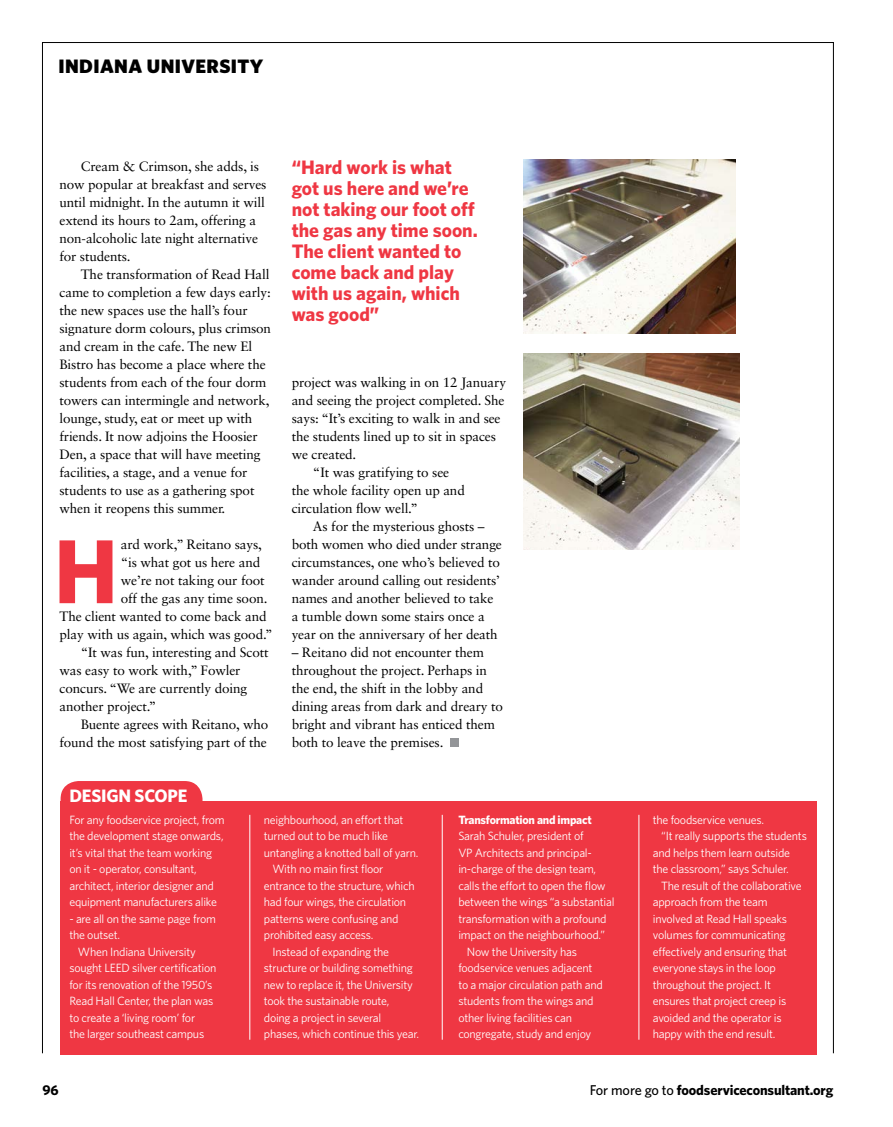
<style>
.page{position:relative;width:893px;height:1127px;background:#fff}
.page>*{position:absolute;margin:0;border:0;box-sizing:border-box;transform-origin:0 0}
.t1{font:700 90.9px "Whitney";color:#ef3743}
.t2{font:700 19.5px/21px "Whitney";color:#ef3743}
.t3{font:900 19.5px "Whitney";letter-spacing:.02em;color:#000}
.t4{font:700 18px "Whitney";letter-spacing:-.01em;color:#fff}
.t5{font:700 14.25px "Whitney";letter-spacing:-.01em;color:#000}
.t6{font:13.5px/18px "Sabon LT Std";letter-spacing:-.01em;color:#000}
.t7{font:12px/16.5px "Whitney";letter-spacing:-.02em;color:#fff}
.t8{font:700 12px "Whitney";letter-spacing:-.02em;color:#fff}
.s1{font-weight:500}
</style>
<div class="page">
<div style="left:60px;top:801px;width:756px;height:253px;background:#ef3743"></div>
<div style="left:61px;top:781px;width:141px;height:47px;background:#ef3743;border-radius:18px"></div>
<img style="left:524px;top:160px;width:212px;height:173px">
<img style="left:524px;top:353px;width:215px;height:196px">
<div style="left:450px;top:739px;width:9px;height:8px;background:#939598"></div>
<hr style="left:250px;top:815px;width:1px;height:225px;background:#fff">
<hr style="left:442px;top:815px;width:1px;height:225px;background:#fff">
<hr style="left:639px;top:815px;width:1px;height:225px;background:#fff">
<h2 class="t3" style="left:58px;top:53px;width:206px">INDIANA UNIVERSITY</h2>
<h2 class="t2" style="left:292px;top:157px;width:188px">“Hard work is what got us here and we’re not taking our foot off the gas any time soon.<br>The client wanted to come back and play with us again, which was good”</h2>
<p class="t6" style="left:60px;top:157px;width:208px;text-indent:21px">Cream &amp; Crimson, she adds, is now popular at breakfast and serves until midnight. In the autumn it will extend its hours to 2am, offering a non-alcoholic late night alternative for students.</p>
<p class="t6" style="left:60px;top:265px;width:213px;text-indent:21px">The transformation of Read Hall came to completion a few days early: the new spaces use the hall’s four signature dorm colours, plus crimson and cream in the cafe. The new El Bistro has become a place where the students from each of the four dorm towers can intermingle and network, lounge, study, eat or meet up with friends. It now adjoins the Hoosier Den, a space that will have meeting facilities, a stage, and a venue for students to use as a gathering spot when it reopens this summer.</p>
<h1 class="t1" style="left:54px;top:511px;width:66px">H</h1>
<p class="t6" style="left:121px;top:535px;width:143px">ard work,” Reitano says,</p>
<p class="t6" style="left:292px;top:373px;width:216px">project was walking in on 12 January</p>
<p class="t6" style="left:292px;top:391px;width:214px">and seeing the project completed. She</p>
<p class="t6" style="left:292px;top:409px;width:210px">says: “It’s exciting to walk in and see</p>
<p class="t6" style="left:292px;top:427px;width:206px">the students lined up to sit in spaces</p>
<p class="t6" style="left:292px;top:445px;width:66px">we created.</p>
<p class="t6" style="left:313px;top:463px;width:138px">“It was gratifying to see</p>
<p class="t6" style="left:292px;top:481px;width:175px">the whole facility open up and</p>
<p class="t6" style="left:292px;top:499px;width:128px">circulation flow well.”</p>
<p class="t6" style="left:313px;top:517px;width:173px">As for the mysterious ghosts –</p>
<p class="t6" style="left:292px;top:535px;width:212px">both women who died under strange</p>
<p class="t6" style="left:292px;top:553px;width:210px">circumstances, one who’s believed to</p>
<p class="t6" style="left:292px;top:571px;width:210px">wander around calling out residents’</p>
<p class="t6" style="left:292px;top:589px;width:203px">names and another believed to take</p>
<p class="t6" style="left:292px;top:607px;width:195px">a tumble down some stairs once a</p>
<p class="t6" style="left:292px;top:625px;width:208px">year on the anniversary of her death</p>
<p class="t6" style="left:292px;top:643px;width:213px">– Reitano did not encounter them throughout the project. Perhaps in the end, the shift in the lobby and dining areas from dark and dreary to bright and vibrant has enticed them both to leave the premises.</p>
<p class="t6" style="left:121px;top:553px;width:141px">“is what got us here and</p>
<p class="t6" style="left:121px;top:571px;width:145px">we’re not taking our foot</p>
<p class="t6" style="left:121px;top:589px;width:148px">off the gas any time soon.</p>
<p class="t6" style="left:60px;top:607px;width:209px">The client wanted to come back and</p>
<p class="t6" style="left:60px;top:625px;width:215px">play with us again, which was good.”</p>
<p class="t6" style="left:81px;top:643px;width:189px">“It was fun, interesting and Scott</p>
<p class="t6" style="left:60px;top:661px;width:182px">was easy to work with,” Fowler</p>
<p class="t6" style="left:60px;top:679px;width:189px">concurs. “We are currently doing</p>
<p class="t6" style="left:60px;top:697px;width:98px">another project.”</p>
<p class="t6" style="left:81px;top:715px;width:189px">Buente agrees with Reitano, who</p>
<p class="t6" style="left:60px;top:733px;width:209px">found the most satisfying part of the</p>
<h3 class="t4" style="left:69px;top:784px;width:120px">DESIGN SCOPE</h3>
<p class="t7" style="left:69px;top:811px;width:157px">For any foodservice project, from the development stage onwards, it’s vital that the team working on it - operator, consultant, architect, interior designer and equipment manufacturers alike</p>
<p class="t7" style="left:69px;top:910px;width:148px">- are all on the same page from</p>
<p class="t7" style="left:69px;top:926px;width:52px">the outset.</p>
<p class="t7" style="left:78px;top:943px;width:119px">When Indiana University</p>
<p class="t7" style="left:69px;top:959px;width:149px">sought LEED silver certification</p>
<p class="t7" style="left:69px;top:976px;width:145px">for its renovation of the 1950’s</p>
<p class="t7" style="left:69px;top:992px;width:145px">Read Hall Center, the plan was</p>
<p class="t7" style="left:69px;top:1009px;width:127px">to create a ‘living room’ for</p>
<p class="t7" style="left:69px;top:1025px;width:136px">the larger southeast campus</p>
<p class="t8" style="left:458px;top:811px;width:135px">Transformation and impact</p>
<p class="t7" style="left:458px;top:827px;width:127px">Sarah Schuler, president of</p>
<p class="t7" style="left:458px;top:844px;width:135px">VP Architects and principal-</p>
<p class="t7" style="left:458px;top:860px;width:139px">in-charge of the design team,</p>
<p class="t7" style="left:458px;top:877px;width:149px">calls the effort to open the flow</p>
<p class="t7" style="left:458px;top:893px;width:158px">between the wings “a substantial</p>
<p class="t7" style="left:458px;top:910px;width:150px">transformation with a profound</p>
<p class="t7" style="left:458px;top:926px;width:148px">impact on the neighbourhood.”</p>
<p class="t7" style="left:467px;top:943px;width:112px">Now the University has</p>
<p class="t7" style="left:458px;top:959px;width:136px">foodservice venues adjacent</p>
<p class="t7" style="left:458px;top:976px;width:146px">to a major circulation path and</p>
<p class="t7" style="left:458px;top:992px;width:137px">students from the wings and</p>
<p class="t7" style="left:458px;top:1009px;width:115px">other living facilities can</p>
<p class="t7" style="left:458px;top:1025px;width:134px">congregate, study and enjoy</p>
<p class="t7" style="left:264px;top:811px;width:141px">neighbourhood, an effort that</p>
<p class="t7" style="left:264px;top:827px;width:126px">turned out to be much like</p>
<p class="t7" style="left:264px;top:844px;width:156px">untangling a knotted ball of yarn.</p>
<p class="t7" style="left:272px;top:860px;width:112px">With no main first floor</p>
<p class="t7" style="left:264px;top:877px;width:152px">entrance to the structure, which</p>
<p class="t7" style="left:264px;top:893px;width:144px">had four wings, the circulation</p>
<p class="t7" style="left:264px;top:910px;width:136px">patterns were confusing and</p>
<p class="t7" style="left:264px;top:926px;width:111px">prohibited easy access.</p>
<p class="t7" style="left:272px;top:943px;width:118px">Instead of expanding the</p>
<p class="t7" style="left:264px;top:959px;width:150px">structure or building something</p>
<p class="t7" style="left:264px;top:976px;width:150px">new to replace it, the University</p>
<p class="t7" style="left:264px;top:992px;width:127px">took the sustainable route,</p>
<p class="t7" style="left:264px;top:1009px;width:119px">doing a project in several</p>
<p class="t7" style="left:264px;top:1025px;width:157px">phases, which continue this year.</p>
<p class="t7" style="left:653px;top:811px;width:113px">the foodservice venues.</p>
<p class="t7" style="left:661px;top:827px;width:147px">“It really supports the students</p>
<p class="t7" style="left:653px;top:844px;width:139px">and helps them learn outside</p>
<p class="t7" style="left:653px;top:860px;width:137px">the classroom,” says Schuler.</p>
<p class="t7" style="left:661px;top:877px;width:142px">The result of the collaborative</p>
<p class="t7" style="left:653px;top:893px;width:116px">approach from the team</p>
<p class="t7" style="left:653px;top:910px;width:136px">involved at Read Hall speaks</p>
<p class="t7" style="left:653px;top:926px;width:134px">volumes for communicating</p>
<p class="t7" style="left:653px;top:943px;width:136px">effectively and ensuring that</p>
<p class="t7" style="left:653px;top:959px;width:124px">everyone stays in the loop</p>
<p class="t7" style="left:653px;top:976px;width:120px">throughout the project. It</p>
<p class="t7" style="left:653px;top:992px;width:135px">ensures that project creep is</p>
<p class="t7" style="left:653px;top:1009px;width:130px">avoided and the operator is</p>
<p class="t7" style="left:653px;top:1025px;width:124px">happy with the end result.</p>
<p class="t5" style="left:43px;top:1080px;width:18px">96</p>
<p class="t5" style="left:590px;top:1080px;width:245px"><span class="s1">For more go to</span> foodserviceconsultant.org</p>
</div>
